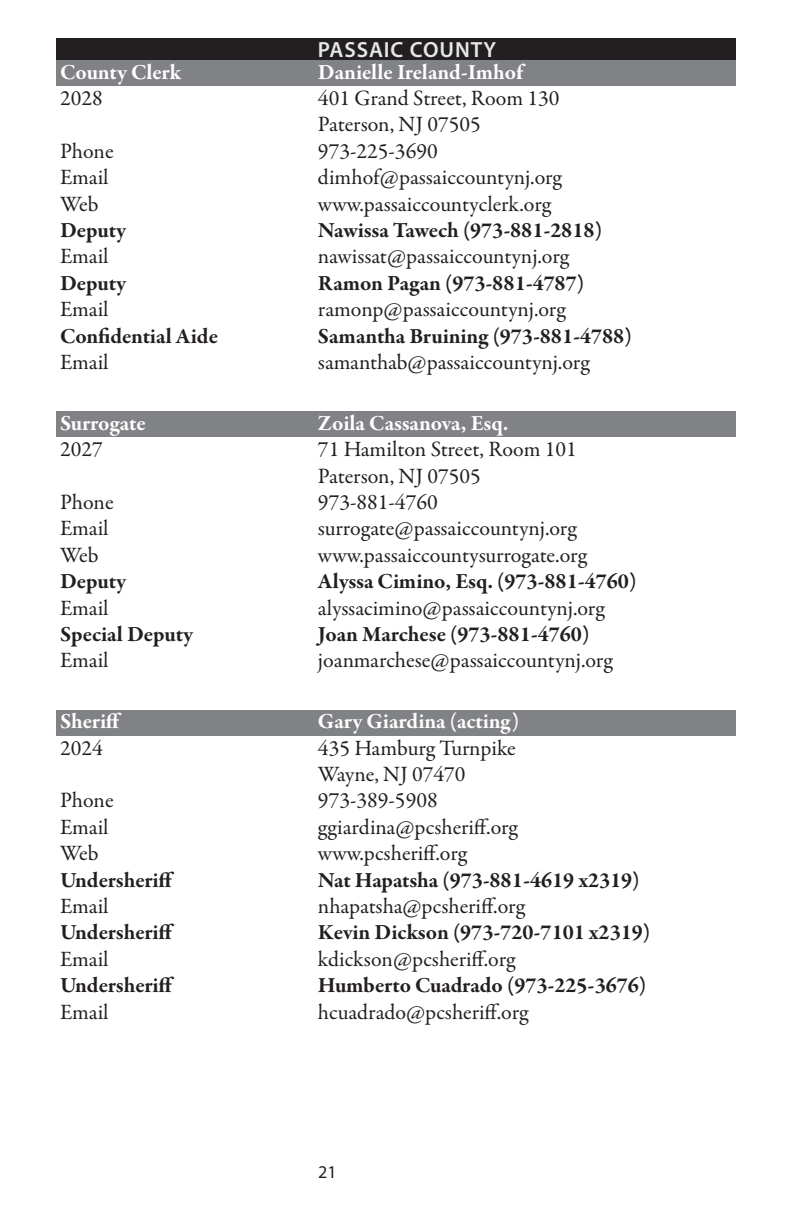
<style>
.page{position:relative;width:792px;height:1224px;background:#fff}
.page>*{position:absolute;margin:0;border:0;box-sizing:border-box;transform-origin:0 0}
.t1{font:22px/26.4px "Garamond Premr Pro";color:#231f20}
.t2{font:700 22px "Garamond Premr Pro";color:#231f20}
.t3{font:700 22px "Garamond Premr Pro";color:#fff}
.t4{font:600 22px "Myriad Pro";letter-spacing:.04em;color:#e6e7e9}
.t5{font:18px "Myriad Pro";color:#231f20}
</style>
<div class="page">
<div style="left:56px;top:38px;width:680px;height:24px;background:#231f20"></div>
<div style="left:56px;top:60px;width:680px;height:26px;background:#808285"></div>
<div style="left:56px;top:411px;width:680px;height:26px;background:#808285"></div>
<div style="left:56px;top:710px;width:680px;height:26px;background:#808285"></div>
<p class="t4" style="left:318px;top:37px;width:180px">PASSAIC COUNTY</p>
<p class="t3" style="left:60px;top:58px;width:123px">County Clerk</p>
<p class="t3" style="left:318px;top:58px;width:206px">Danielle Ireland-Imhof</p>
<p class="t1" style="left:60px;top:85px;width:44px">2028</p>
<p class="t1" style="left:318px;top:85px;width:243px">401 Grand Street, Room 130<br>Paterson, NJ 07505</p>
<p class="t1" style="left:60px;top:138px;width:55px">Phone</p>
<p class="t1" style="left:318px;top:138px;width:121px">973-225-3690</p>
<p class="t1" style="left:60px;top:165px;width:50px">Email</p>
<p class="t1" style="left:318px;top:165px;width:245px">dimhof@passaiccountynj.org</p>
<p class="t1" style="left:60px;top:191px;width:40px">Web</p>
<p class="t1" style="left:318px;top:191px;width:235px">www.passaiccountyclerk.org</p>
<p class="t2" style="left:60px;top:216px;width:68px">Deputy</p>
<p class="t2" style="left:318px;top:216px;width:285px">Nawissa Tawech (973-881-2818)</p>
<p class="t1" style="left:60px;top:244px;width:50px">Email</p>
<p class="t1" style="left:318px;top:244px;width:253px">nawissat@passaiccountynj.org</p>
<p class="t2" style="left:60px;top:269px;width:68px">Deputy</p>
<p class="t2" style="left:318px;top:269px;width:268px">Ramon Pagan (973-881-4787)</p>
<p class="t1" style="left:60px;top:297px;width:50px">Email</p>
<p class="t1" style="left:318px;top:297px;width:249px">ramonp@passaiccountynj.org</p>
<p class="t2" style="left:60px;top:322px;width:160px">Confidential Aide</p>
<p class="t2" style="left:318px;top:322px;width:315px">Samantha Bruining (973-881-4788)</p>
<p class="t1" style="left:60px;top:349px;width:50px">Email</p>
<p class="t1" style="left:318px;top:349px;width:273px">samanthab@passaiccountynj.org</p>
<p class="t3" style="left:60px;top:409px;width:87px">Surrogate</p>
<p class="t3" style="left:318px;top:409px;width:192px">Zoila Cassanova, Esq.</p>
<p class="t1" style="left:60px;top:437px;width:44px">2027</p>
<p class="t1" style="left:318px;top:437px;width:261px">71 Hamilton Street, Room 101<br>Paterson, NJ 07505</p>
<p class="t1" style="left:60px;top:489px;width:55px">Phone</p>
<p class="t1" style="left:318px;top:489px;width:121px">973-881-4760</p>
<p class="t1" style="left:60px;top:516px;width:50px">Email</p>
<p class="t1" style="left:318px;top:516px;width:260px">surrogate@passaiccountynj.org</p>
<p class="t1" style="left:60px;top:542px;width:40px">Web</p>
<p class="t1" style="left:318px;top:542px;width:270px">www.passaiccountysurrogate.org</p>
<p class="t2" style="left:60px;top:568px;width:68px">Deputy</p>
<p class="t2" style="left:318px;top:568px;width:320px">Alyssa Cimino, Esq. (973-881-4760)</p>
<p class="t1" style="left:60px;top:595px;width:50px">Email</p>
<p class="t1" style="left:318px;top:595px;width:288px">alyssacimino@passaiccountynj.org</p>
<p class="t2" style="left:60px;top:620px;width:135px">Special Deputy</p>
<p class="t2" style="left:318px;top:620px;width:273px">Joan Marchese (973-881-4760)</p>
<p class="t1" style="left:60px;top:648px;width:50px">Email</p>
<p class="t1" style="left:318px;top:648px;width:296px">joanmarchese@passaiccountynj.org</p>
<p class="t3" style="left:60px;top:708px;width:63px">Sheriff</p>
<p class="t3" style="left:318px;top:708px;width:202px">Gary Giardina (acting)</p>
<p class="t1" style="left:60px;top:735px;width:44px">2024</p>
<p class="t1" style="left:318px;top:735px;width:199px">435 Hamburg Turnpike<br>Wayne, NJ 07470</p>
<p class="t1" style="left:60px;top:788px;width:55px">Phone</p>
<p class="t1" style="left:318px;top:788px;width:121px">973-389-5908</p>
<p class="t1" style="left:60px;top:814px;width:50px">Email</p>
<p class="t1" style="left:318px;top:814px;width:201px">ggiardina@pcsheriff.org</p>
<p class="t1" style="left:60px;top:841px;width:40px">Web</p>
<p class="t1" style="left:318px;top:841px;width:151px">www.pcsheriff.org</p>
<p class="t2" style="left:60px;top:866px;width:116px">Undersheriff</p>
<p class="t2" style="left:318px;top:866px;width:323px">Nat Hapatsha (973-881-4619 x2319)</p>
<p class="t1" style="left:60px;top:893px;width:50px">Email</p>
<p class="t1" style="left:318px;top:893px;width:208px">nhapatsha@pcsheriff.org</p>
<p class="t2" style="left:60px;top:919px;width:116px">Undersheriff</p>
<p class="t2" style="left:318px;top:919px;width:333px">Kevin Dickson (973-720-7101 x2319)</p>
<p class="t1" style="left:60px;top:946px;width:50px">Email</p>
<p class="t1" style="left:318px;top:946px;width:199px">kdickson@pcsheriff.org</p>
<p class="t2" style="left:60px;top:972px;width:116px">Undersheriff</p>
<p class="t2" style="left:318px;top:972px;width:330px">Humberto Cuadrado (973-225-3676)</p>
<p class="t1" style="left:60px;top:999px;width:50px">Email</p>
<p class="t1" style="left:318px;top:999px;width:212px">hcuadrado@pcsheriff.org</p>
<p class="t5" style="left:318px;top:1162px;width:20px">21</p>
</div>
